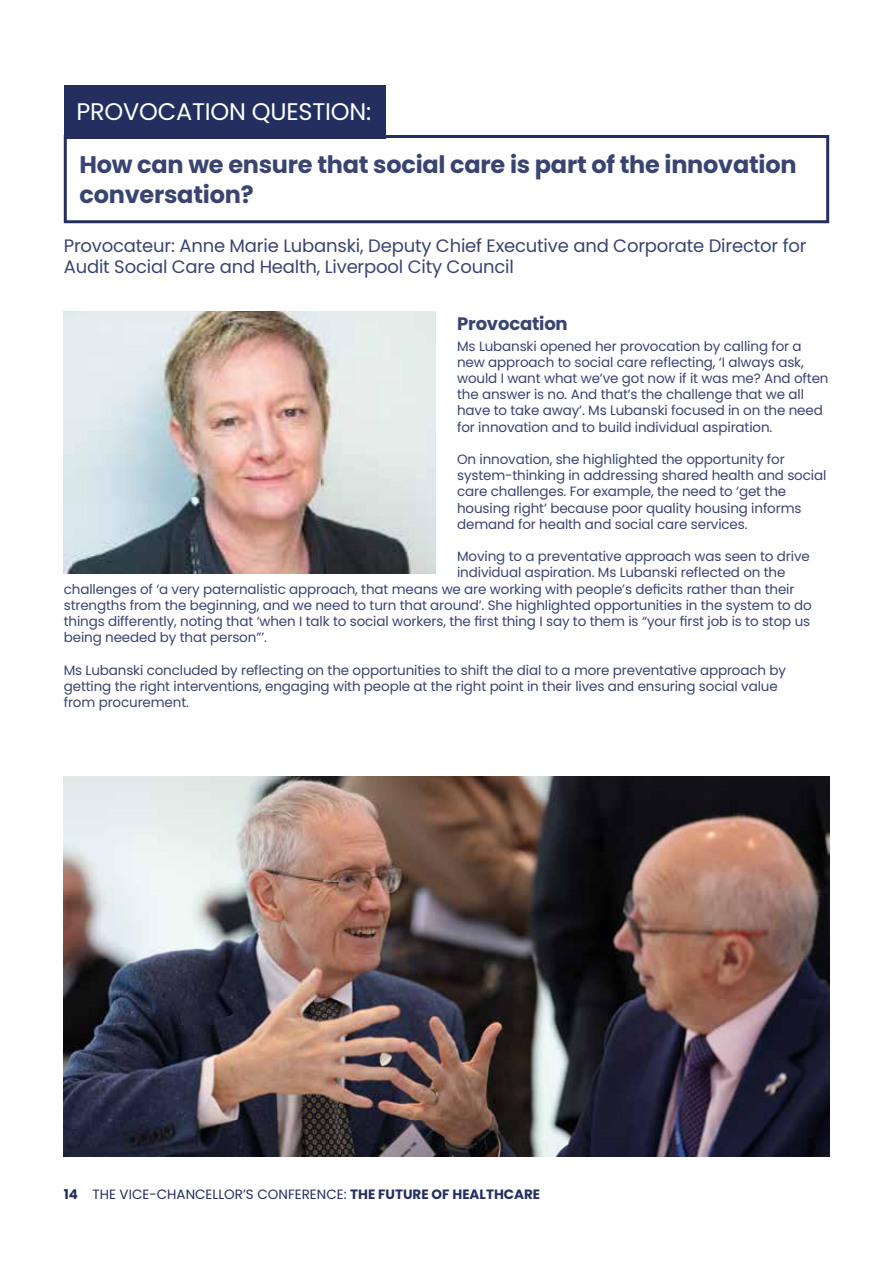
<style>
.page{position:relative;width:893px;height:1263px;background:#fff}
.page>*{position:absolute;margin:0;border:0;box-sizing:border-box;transform-origin:0 0}
.t1{font:700 24px/30px "Poppins";letter-spacing:-.01em;color:#3a4470}
.t2{font:24px "Poppins";letter-spacing:-.01em;color:#fff}
.t3{font:18px/21.6px "Poppins";letter-spacing:-.01em;color:#3a4470}
.t4{font:700 18px "Poppins";letter-spacing:-.01em;color:#3a4470}
.t5{font:13.5px/16.2px "Poppins";letter-spacing:-.01em;color:#3a4470}
.t6{font:13.5px "Poppins";color:#242f60}
.s1{font-weight:700}
</style>
<div class="page">
<div style="left:64px;top:135px;width:765px;height:88px;border:3px solid #242f60"></div>
<div style="left:64px;top:85px;width:321px;height:53px;background:#242f60"></div>
<img style="left:64px;top:311px;width:372px;height:263px">
<img style="left:64px;top:776px;width:765px;height:381px">
<p class="t2" style="left:77px;top:98px;width:296px">PROVOCATION QUESTION:</p>
<p class="t1" style="left:80px;top:149px;width:719px">How can we ensure that social care is part of the innovation conversation?</p>
<p class="t3" style="left:64px;top:235px;width:744px">Provocateur: Anne Marie Lubanski, Deputy Chief Executive and Corporate Director for<br>Audit Social Care and Health, Liverpool City Council</p>
<p class="t4" style="left:457px;top:313px;width:112px">Provocation</p>
<p class="t5" style="left:457px;top:338px;width:346px">Ms Lubanski opened her provocation by calling for a</p>
<p class="t5" style="left:457px;top:354px;width:348px">new approach to social care reflecting, ‘I always ask,</p>
<p class="t5" style="left:457px;top:370px;width:373px">would I want what we’ve got now if it was me? And often the answer is no. And that’s the challenge that we all have to take away’. Ms Lubanski focused in on the need for innovation and to build individual aspiration.</p>
<p class="t5" style="left:457px;top:451px;width:371px">On innovation, she highlighted the opportunity for system-thinking in addressing shared health and social care challenges. For example, the need to ‘get the housing right’ because poor quality housing informs demand for health and social care services.</p>
<p class="t5" style="left:457px;top:548px;width:354px">Moving to a preventative approach was seen to drive</p>
<p class="t5" style="left:64px;top:565px;width:732px;text-indent:393px">individual aspiration. Ms Lubanski reflected on the challenges of ‘a very paternalistic approach, that means we are working with people’s deficits rather than their</p>
<p class="t5" style="left:64px;top:597px;width:749px">strengths from the beginning, and we need to turn that around’. She highlighted opportunities in the system to do</p>
<p class="t5" style="left:64px;top:613px;width:748px">things differently, noting that ‘when I talk to social workers, the first thing I say to them is “your first job is to stop us</p>
<p class="t5" style="left:64px;top:629px;width:205px">being needed by that person”’.</p>
<p class="t5" style="left:64px;top:662px;width:724px">Ms Lubanski concluded by reflecting on the opportunities to shift the dial to a more preventative approach by</p>
<p class="t5" style="left:64px;top:678px;width:715px">getting the right interventions, engaging with people at the right point in their lives and ensuring social value from procurement.</p>
<p class="t6" style="left:64px;top:1186px;width:478px"><span class="s1">14</span> THE VICE-CHANCELLOR’S CONFERENCE: <span class="s1">THE FUTURE OF HEALTHCARE</span></p>
</div>
